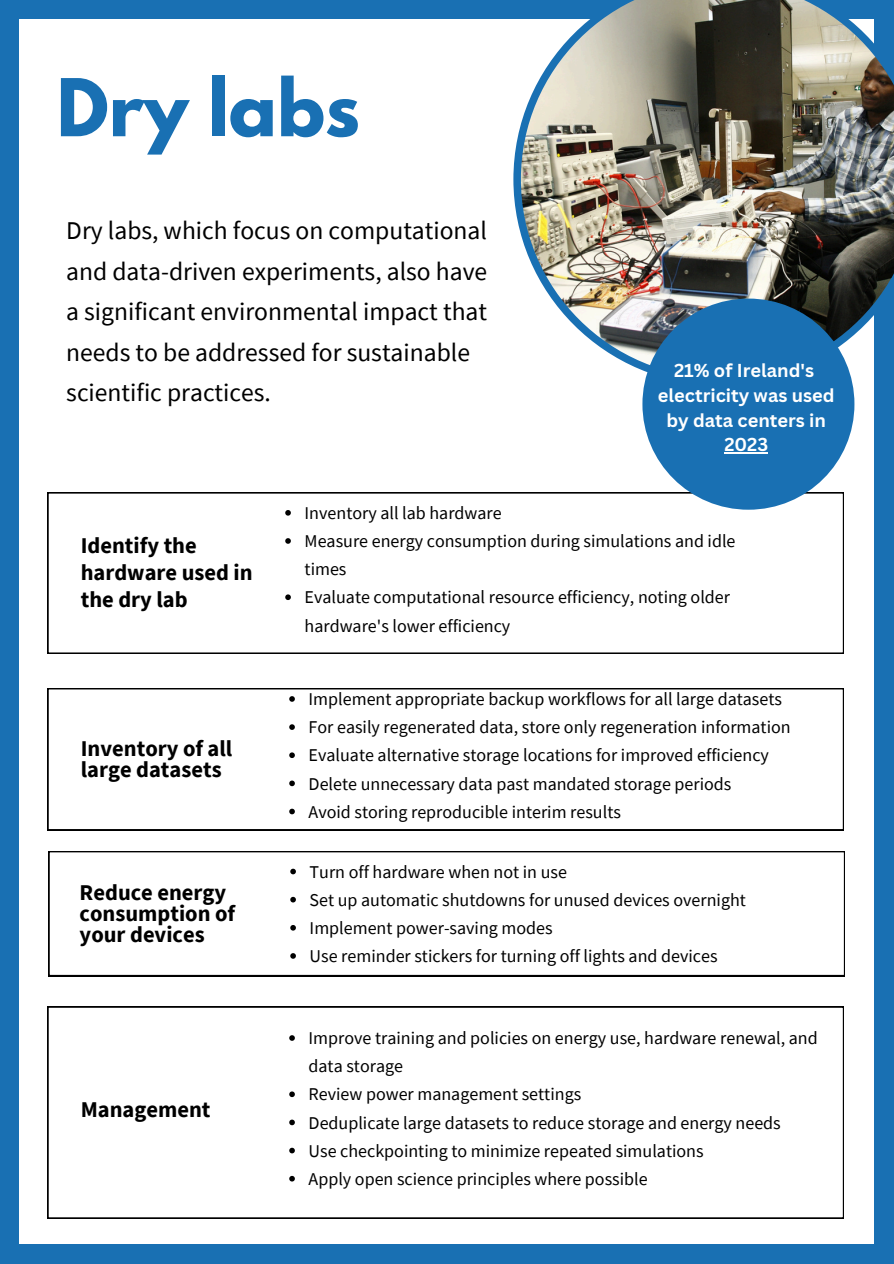
<style>
.page{position:relative;width:894px;height:1264px;background:#fff}
.page>*{position:absolute;margin:0;border:0;box-sizing:border-box;transform-origin:0 0}
.t1{font:700 70.5px "League Spartan";color:#1970b3}
.t2{font:25.5px/40.5px "Source Sans Pro";color:#000}
.t3{font:700 22.5px/21.3px "Source Sans Pro";color:#000}
.t4{font:700 18.3px/24.8px "Canva Sans";color:#fff;text-align:center}
.t5{font:18px/28.2px "Source Sans Pro";color:#000}
</style>
<div class="page">
<div style="left:0;top:0;width:893px;height:1263px;background:#1970b3"></div>
<div style="left:19px;top:19px;width:854px;height:1224px;background:#fff"></div>
<img style="left:513px;top:0;width:380px;height:385px">
<svg style="left:48px;top:492px;width:795px;height:161px"></svg>
<svg style="left:48px;top:688px;width:795px;height:142px"></svg>
<svg style="left:49px;top:851px;width:795px;height:125px"></svg>
<svg style="left:48px;top:1006px;width:795px;height:212px"></svg>
<div style="left:642px;top:298px;width:212px;height:211px;background:#1970b3;border-radius:50%"></div>
<hr style="left:724px;top:452px;width:44px;height:1px;background:#fff">
<p class="t1" style="left:57px;top:73px;width:304px">Dry labs</p>
<p class="t2" style="left:66px;top:210px;width:422px">Dry labs, which focus on computational and data-driven experiments, also have a significant environmental impact that needs to be addressed for sustainable scientific practices.</p>
<p class="t4" style="left:657px;top:357px;width:178px">21% of Ireland's electricity was used by data centers in<br>2023</p>
<p class="t3" style="left:81px;top:531px;width:173px;line-height:27px">Identify the hardware used in the dry lab</p>
<p class="t3" style="left:81px;top:737px;width:153px">Inventory of all large datasets</p>
<p class="t3" style="left:80px;top:880px;width:157px">Reduce energy consumption of your devices</p>
<p class="t3" style="left:81px;top:1098px;width:131px">Management</p>
<h3 class="t5" style="left:304px;top:498px;width:198px">Inventory all lab hardware</h3>
<p class="t5" style="left:304px;top:526px;width:432px">Measure energy consumption during simulations and idle times</p>
<p class="t5" style="left:304px;top:583px;width:427px">Evaluate computational resource efficiency, noting older hardware's lower efficiency</p>
<p class="t5" style="left:308px;top:684px;width:475px">Implement appropriate backup workflows for all large datasets</p>
<p class="t5" style="left:308px;top:712px;width:483px">For easily regenerated data, store only regeneration information</p>
<h3 class="t5" style="left:308px;top:741px;width:462px">Evaluate alternative storage locations for improved efficiency</h3>
<p class="t5" style="left:308px;top:769px;width:424px">Delete unnecessary data past mandated storage periods</p>
<p class="t5" style="left:308px;top:797px;width:314px">Avoid storing reproducible interim results</p>
<p class="t5" style="left:309px;top:857px;width:259px">Turn off hardware when not in use</p>
<h3 class="t5" style="left:309px;top:885px;width:438px">Set up automatic shutdowns for unused devices overnight</h3>
<p class="t5" style="left:309px;top:913px;width:244px">Implement power-saving modes</p>
<p class="t5" style="left:309px;top:941px;width:409px">Use reminder stickers for turning off lights and devices</p>
<p class="t5" style="left:308px;top:1023px;width:510px">Improve training and policies on energy use, hardware renewal, and data storage</p>
<h1 class="t5" style="left:308px;top:1079px;width:274px">Review power management settings</h1>
<h2 class="t5" style="left:308px;top:1108px;width:473px">Deduplicate large datasets to reduce storage and energy needs</h2>
<h4 class="t5" style="left:308px;top:1136px;width:396px">Use checkpointing to minimize repeated simulations</h4>
<h3 class="t5" style="left:308px;top:1164px;width:340px">Apply open science principles where possible</h3>
</div>
